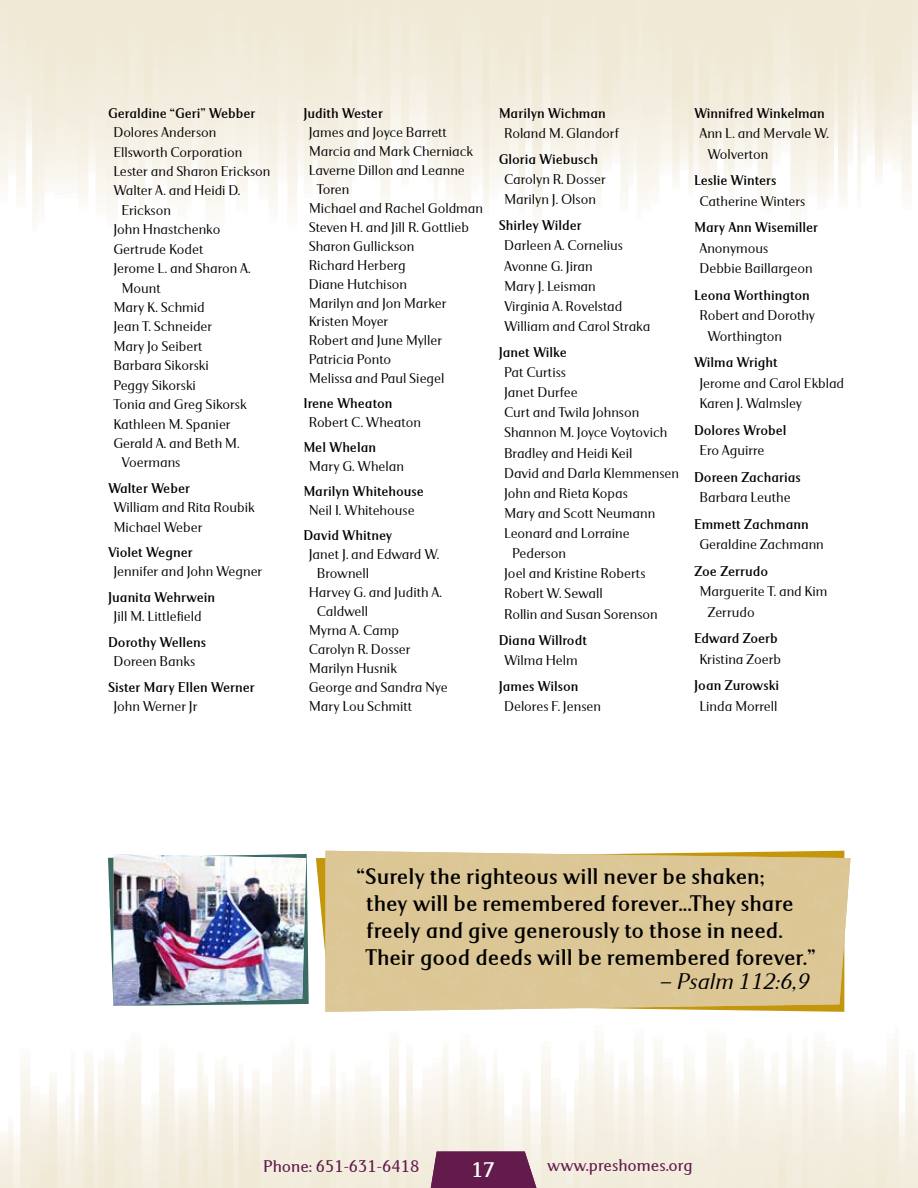
<style>
.page{position:relative;width:918px;height:1188px;background:#fff}
.page>*{position:absolute;margin:0;border:0;box-sizing:border-box;transform-origin:0 0}
.t1{font:700 24px/27px "Serus";color:#000}
.t2{font:italic 24px "Serus";letter-spacing:.01em;color:#000}
.t3{font:700 22.5px "Serus";color:#fff}
.t4{font:500 18px "Serus";color:#621b4b}
.t5{font:15px/20.1px "Serus";color:#000}
.t6{font:700 15px "Serus";color:#000}
</style>
<div class="page">
<img style="left:0;top:1040px;width:918px;height:148px">
<img style="left:431px;top:1152px;width:105px;height:36px">
<img style="left:325px;top:851px;width:525px;height:161px">
<svg style="left:108px;top:854px;width:201px;height:152px"></svg>
<img style="left:114px;top:854px;width:191px;height:152px">
<p class="t6" style="left:108px;top:104px;width:149px">Geraldine “Geri” Webber</p>
<p class="t5" style="left:113px;top:122px;width:105px">Dolores Anderson</p>
<p class="t5" style="left:113px;top:141px;width:130px">Ellsworth Corporation</p>
<p class="t5" style="left:113px;top:161px;width:159px">Lester and Sharon Erickson</p>
<p class="t5" style="left:113px;top:180px;width:129px">Walter A. and Heidi D.</p>
<p class="t5" style="left:122px;top:200px;width:51px">Erickson</p>
<p class="t5" style="left:113px;top:219px;width:109px">John Hnastchenko</p>
<p class="t5" style="left:113px;top:239px;width:92px">Gertrude Kodet</p>
<p class="t5" style="left:113px;top:258px;width:139px">Jerome L. and Sharon A.</p>
<p class="t5" style="left:122px;top:277px;width:41px">Mount</p>
<p class="t5" style="left:113px;top:297px;width:93px">Mary K. Schmid</p>
<p class="t5" style="left:113px;top:316px;width:100px">Jean T. Schneider</p>
<p class="t5" style="left:113px;top:336px;width:91px">Mary Jo Seibert</p>
<p class="t5" style="left:113px;top:355px;width:97px">Barbara Sikorski</p>
<p class="t5" style="left:113px;top:375px;width:84px">Peggy Sikorski</p>
<p class="t5" style="left:113px;top:394px;width:135px">Tonia and Greg Sikorsk</p>
<p class="t5" style="left:113px;top:413px;width:119px">Kathleen M. Spanier</p>
<p class="t5" style="left:113px;top:433px;width:128px">Gerald A. and Beth M.</p>
<p class="t5" style="left:122px;top:452px;width:60px">Voermans</p>
<p class="t6" style="left:108px;top:479px;width:84px">Walter Weber</p>
<p class="t5" style="left:113px;top:497px;width:143px;line-height:19.5px">William and Rita Roubik<br>Michael Weber</p>
<p class="t6" style="left:108px;top:544px;width:86px">Violet Wegner</p>
<p class="t5" style="left:113px;top:561px;width:151px">Jennifer and John Wegner</p>
<p class="t6" style="left:108px;top:588px;width:109px">Juanita Wehrwein</p>
<p class="t5" style="left:113px;top:606px;width:90px">Jill M. Littlefield</p>
<p class="t6" style="left:108px;top:633px;width:100px">Dorothy Wellens</p>
<p class="t5" style="left:113px;top:651px;width:83px">Doreen Banks</p>
<p class="t6" style="left:108px;top:678px;width:148px">Sister Mary Ellen Werner</p>
<p class="t5" style="left:113px;top:696px;width:86px">John Werner Jr</p>
<p class="t6" style="left:303px;top:104px;width:81px">Judith Wester</p>
<p class="t5" style="left:309px;top:122px;width:140px">James and Joyce Barrett</p>
<p class="t5" style="left:309px;top:141px;width:166px">Marcia and Mark Cherniack</p>
<p class="t5" style="left:309px;top:160px;width:158px">Laverne Dillon and Leanne</p>
<p class="t5" style="left:317px;top:179px;width:34px">Toren</p>
<p class="t5" style="left:309px;top:198px;width:176px">Michael and Rachel Goldman</p>
<p class="t5" style="left:309px;top:216px;width:162px">Steven H. and Jill R. Gottlieb</p>
<p class="t5" style="left:309px;top:235px;width:107px">Sharon Gullickson</p>
<p class="t5" style="left:309px;top:254px;width:98px">Richard Herberg</p>
<p class="t5" style="left:309px;top:273px;width:100px">Diane Hutchison</p>
<p class="t5" style="left:309px;top:292px;width:139px">Marilyn and Jon Marker</p>
<p class="t5" style="left:309px;top:311px;width:81px">Kristen Moyer</p>
<p class="t5" style="left:309px;top:330px;width:135px">Robert and June Myller</p>
<p class="t5" style="left:309px;top:349px;width:84px">Patricia Ponto</p>
<p class="t5" style="left:309px;top:368px;width:137px">Melissa and Paul Siegel</p>
<p class="t6" style="left:303px;top:395px;width:91px">Irene Wheaton</p>
<p class="t5" style="left:309px;top:412px;width:114px">Robert C. Wheaton</p>
<p class="t6" style="left:303px;top:439px;width:74px">Mel Whelan</p>
<p class="t5" style="left:309px;top:456px;width:97px">Mary G. Whelan</p>
<p class="t6" style="left:303px;top:483px;width:122px">Marilyn Whitehouse</p>
<p class="t5" style="left:309px;top:500px;width:107px">Neil I. Whitehouse</p>
<p class="t6" style="left:303px;top:527px;width:90px">David Whitney</p>
<p class="t5" style="left:309px;top:544px;width:132px">Janet J. and Edward W.</p>
<p class="t5" style="left:317px;top:563px;width:54px">Brownell</p>
<p class="t5" style="left:309px;top:582px;width:135px">Harvey G. and Judith A.</p>
<p class="t5" style="left:317px;top:601px;width:53px">Caldwell</p>
<p class="t5" style="left:309px;top:620px;width:92px">Myrna A. Camp</p>
<p class="t5" style="left:309px;top:639px;width:103px">Carolyn R. Dosser</p>
<p class="t5" style="left:309px;top:658px;width:90px">Marilyn Husnik</p>
<p class="t5" style="left:309px;top:677px;width:141px">George and Sandra Nye</p>
<p class="t5" style="left:309px;top:696px;width:105px">Mary Lou Schmitt</p>
<p class="t6" style="left:499px;top:104px;width:109px">Marilyn Wichman</p>
<p class="t5" style="left:504px;top:123px;width:117px">Roland M. Glandorf</p>
<p class="t6" style="left:499px;top:151px;width:101px">Gloria Wiebusch</p>
<p class="t5" style="left:504px;top:169px;width:103px">Carolyn R. Dosser<br>Marilyn J. Olson</p>
<p class="t6" style="left:499px;top:217px;width:85px">Shirley Wilder</p>
<p class="t5" style="left:504px;top:235px;width:148px">Darleen A. Cornelius<br>Avonne G. Jiran<br>Mary J. Leisman<br>Virginia A. Rovelstad<br>William and Carol Straka</p>
<p class="t6" style="left:499px;top:344px;width:70px">Janet Wilke</p>
<p class="t5" style="left:504px;top:362px;width:64px">Pat Curtiss</p>
<p class="t5" style="left:504px;top:382px;width:75px">Janet Durfee</p>
<p class="t5" style="left:504px;top:402px;width:137px">Curt and Twila Johnson</p>
<p class="t5" style="left:504px;top:422px;width:165px">Shannon M. Joyce Voytovich</p>
<p class="t5" style="left:504px;top:442px;width:130px">Bradley and Heidi Keil</p>
<p class="t5" style="left:504px;top:463px;width:177px">David and Darla Klemmensen</p>
<p class="t5" style="left:504px;top:483px;width:125px">John and Rieta Kopas</p>
<p class="t5" style="left:504px;top:503px;width:153px">Mary and Scott Neumann</p>
<p class="t5" style="left:504px;top:523px;width:127px">Leonard and Lorraine</p>
<p class="t5" style="left:512px;top:543px;width:55px">Pederson</p>
<p class="t5" style="left:504px;top:563px;width:143px">Joel and Kristine Roberts</p>
<p class="t5" style="left:504px;top:583px;width:100px">Robert W. Sewall</p>
<p class="t5" style="left:504px;top:603px;width:155px">Rollin and Susan Sorenson</p>
<p class="t6" style="left:499px;top:631px;width:90px">Diana Willrodt</p>
<p class="t5" style="left:504px;top:650px;width:75px">Wilma Helm</p>
<p class="t6" style="left:499px;top:677px;width:81px">James Wilson</p>
<p class="t5" style="left:504px;top:696px;width:98px">Delores F. Jensen</p>
<p class="t6" style="left:694px;top:104px;width:132px">Winnifred Winkelman</p>
<p class="t5" style="left:708px;top:123px;width:123px;line-height:20.5px;text-indent:-8px">Ann L. and Mervale W.<br>Wolverton</p>
<p class="t6" style="left:694px;top:172px;width:84px">Leslie Winters</p>
<p class="t5" style="left:699px;top:191px;width:107px">Catherine Winters</p>
<p class="t6" style="left:694px;top:219px;width:126px">Mary Ann Wisemiller</p>
<p class="t5" style="left:699px;top:237px;width:115px;line-height:20.5px">Anonymous<br>Debbie Baillargeon</p>
<p class="t6" style="left:694px;top:286px;width:117px">Leona Worthington</p>
<p class="t5" style="left:708px;top:305px;width:109px;line-height:20.5px;text-indent:-8px">Robert and Dorothy<br>Worthington</p>
<p class="t6" style="left:694px;top:354px;width:85px">Wilma Wright</p>
<p class="t5" style="left:699px;top:373px;width:146px;line-height:20.5px">Jerome and Carol Ekblad<br>Karen J. Walmsley</p>
<p class="t6" style="left:694px;top:421px;width:94px">Dolores Wrobel</p>
<p class="t5" style="left:699px;top:440px;width:67px">Ero Aguirre</p>
<p class="t6" style="left:694px;top:468px;width:108px">Doreen Zacharias</p>
<p class="t5" style="left:699px;top:487px;width:93px">Barbara Leuthe</p>
<p class="t6" style="left:694px;top:516px;width:116px">Emmett Zachmann</p>
<p class="t5" style="left:699px;top:534px;width:126px">Geraldine Zachmann</p>
<p class="t6" style="left:694px;top:563px;width:76px">Zoe Zerrudo</p>
<p class="t5" style="left:708px;top:581px;width:122px;line-height:20.5px;text-indent:-8px">Marguerite T. and Kim<br>Zerrudo</p>
<p class="t6" style="left:694px;top:630px;width:85px">Edward Zoerb</p>
<p class="t5" style="left:699px;top:649px;width:83px">Kristina Zoerb</p>
<p class="t6" style="left:694px;top:677px;width:87px">Joan Zurowski</p>
<p class="t5" style="left:699px;top:696px;width:80px">Linda Morrell</p>
<h1 class="t1" style="left:365px;top:863px;width:452px;text-indent:-9px">“Surely the righteous will never be shaken;<br>they will be remembered forever...They share freely and give generously to those in need.<br>Their good deeds will be remembered forever.”</h1>
<h1 class="t2" style="left:660px;top:968px;width:151px">— Psalm 112:6,9</h1>
<p class="t4" style="left:263px;top:1156px;width:158px">Phone: 651-631-6418</p>
<p class="t4" style="left:547px;top:1155px;width:147px">www.preshomes.org</p>
<h2 class="t3" style="left:471px;top:1157px;width:25px">17</h2>
</div>
